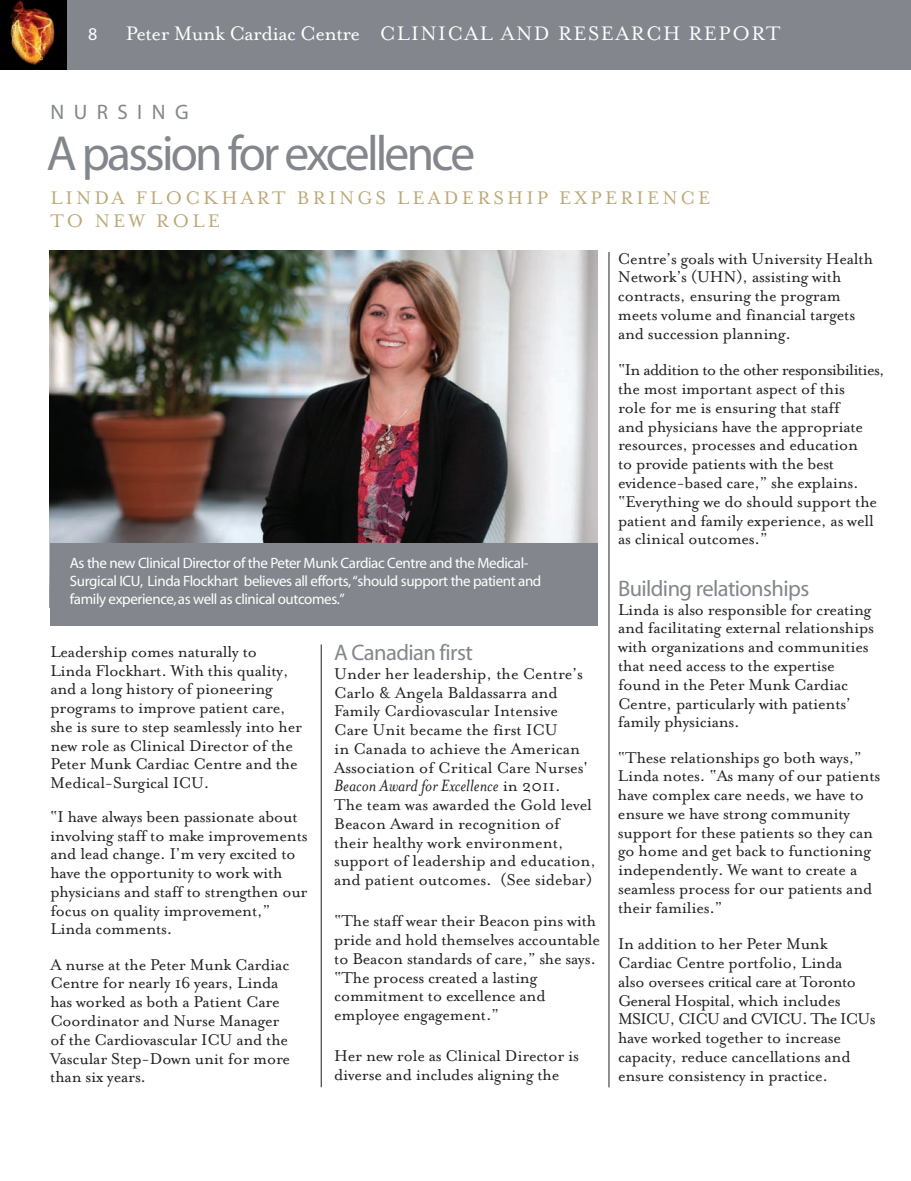
<style>
.page{position:relative;width:911px;height:1181px;background:#fff}
.page>*{position:absolute;margin:0;border:0;box-sizing:border-box;transform-origin:0 0}
.t1{font:49.5px "Myriad";letter-spacing:-.055em;color:#83868c}
.t2{font:22.5px "Mrs Eaves Roman";letter-spacing:.065em;color:#fff}
.t3{font:22.5px "Myriad";letter-spacing:-.025em;color:#83868c}
.t4{font:21px/22.5px "Mrs Eaves Roman";letter-spacing:.15em;color:#bba874}
.t5{font:21px "Myriad";letter-spacing:.45em;color:#83868c}
.t6{font:italic 18.75px "Mrs Eaves";color:#231f20}
.t7{font:18px/18.8px "Mrs Eaves Roman";letter-spacing:-.01em;color:#231f20}
.t8{font:18px "Myriad";color:#fff}
.t9{font:15px/18px "Myriad";letter-spacing:-.025em;color:#fff}
.s1{font-family:"Mrs Eaves Roman";font-style:normal;font-size:18px}
</style>
<div class="page">
<div style="left:0;top:0;width:911px;height:69px;background:#83868c"></div>
<img style="left:0;top:0;width:67px;height:69px">
<hr style="left:321px;top:644px;width:1px;height:443px;background:#231f20">
<hr style="left:609px;top:252px;width:1px;height:835px;background:#231f20">
<img style="left:50px;top:251px;width:547px;height:292px">
<div style="left:50px;top:543px;width:547px;height:83px;background:#83868c"></div>
<p class="t8" style="left:88px;top:27px;width:11px">8</p>
<p class="t2" style="left:126px;top:19px;width:656px">Peter Munk Cardiac Centre CLINICAL AND RESEARCH REPORT</p>
<p class="t5" style="left:50px;top:104px;width:140px">NURSING</p>
<h1 class="t1" style="left:47px;top:134px;width:430px">A passion for excellence</h1>
<p class="t4" style="left:50px;top:186px;width:661px">LINDA FLOCKHART BRINGS LEADERSHIP EXPERIENCE<br>TO NEW ROLE</p>
<p class="t9" style="left:70px;top:555px;width:473px">As the new Clinical Director of the Peter Munk Cardiac Centre and the Medical-<br>Surgical ICU, Linda Flockhart believes all efforts, “should support the patient and family experience, as well as clinical outcomes.”</p>
<p class="t7" style="left:50px;top:641px;width:253px">Leadership comes naturally to<br>Linda Flockhart. With this quality, and a long history of pioneering programs to improve patient care, she is sure to step seamlessly into her new role as Clinical Director of the<br>Peter Munk Cardiac Centre and the<br>Medical-Surgical ICU.</p>
<p class="t7" style="left:50px;top:806px;width:259px">“I have always been passionate about involving staff to make improvements and lead change. I’m very excited to have the opportunity to work with physicians and staff to strengthen our focus on quality improvement,”<br>Linda comments.</p>
<p class="t7" style="left:50px;top:954px;width:241px">A nurse at the Peter Munk Cardiac<br>Centre for nearly 16 years, Linda has worked as both a Patient Care<br>Coordinator and Nurse Manager of the Cardiovascular ICU and the<br>Vascular Step-Down unit for more than six years.</p>
<p class="t3" style="left:334px;top:644px;width:140px">A Canadian first</p>
<p class="t7" style="left:334px;top:663px;width:255px">Under her leadership, the Centre’s Carlo &amp; Angela Baldassarra and Family Cardiovascular Intensive Care Unit became the first ICU<br>in Canada to achieve the American Association of Critical Care Nurses'</p>
<p class="t6" style="left:334px;top:774px;width:228px">Beacon Award for Excellence <span class="s1">in 2011.</span></p>
<p class="t7" style="left:334px;top:794px;width:263px">The team was awarded the Gold level Beacon Award in recognition of their healthy work environment, support of leadership and education, and patient outcomes. (See sidebar)</p>
<p class="t7" style="left:334px;top:911px;width:267px">“The staff wear their Beacon pins with pride and hold themselves accountable to Beacon standards of care,” she says. “The process created a lasting commitment to excellence and employee engagement.”</p>
<p class="t7" style="left:334px;top:1046px;width:246px">Her new role as Clinical Director is diverse and includes aligning the</p>
<p class="t7" style="left:618px;top:248px;width:257px">Centre’s goals with University Health Network’s (UHN), assisting with contracts, ensuring the program meets volume and financial targets and succession planning.</p>
<p class="t7" style="left:618px;top:360px;width:268px">“In addition to the other responsibilities, the most important aspect of this<br>role for me is ensuring that staff<br>and physicians have the appropriate resources, processes and education<br>to provide patients with the best evidence-based care,” she explains. “Everything we do should support the patient and family experience, as well as clinical outcomes.”</p>
<p class="t3" style="left:618px;top:580px;width:193px">Building relationships</p>
<p class="t7" style="left:618px;top:599px;width:257px">Linda is also responsible for creating and facilitating external relationships with organizations and communities that need access to the expertise found in the Peter Munk Cardiac Centre, particularly with patients’ family physicians.</p>
<p class="t7" style="left:618px;top:747px;width:264px">“These relationships go both ways,” Linda notes. “As many of our patients have complex care needs, we have to ensure we have strong community support for these patients so they can go home and get back to functioning independently. We want to create a seamless process for our patients and their families.”</p>
<p class="t7" style="left:618px;top:934px;width:259px">In addition to her Peter Munk Cardiac Centre portfolio, Linda<br>also oversees critical care at Toronto General Hospital, which includes MSICU, CICU and CVICU. The ICUs have worked together to increase capacity, reduce cancellations and ensure consistency in practice.</p>
</div>
